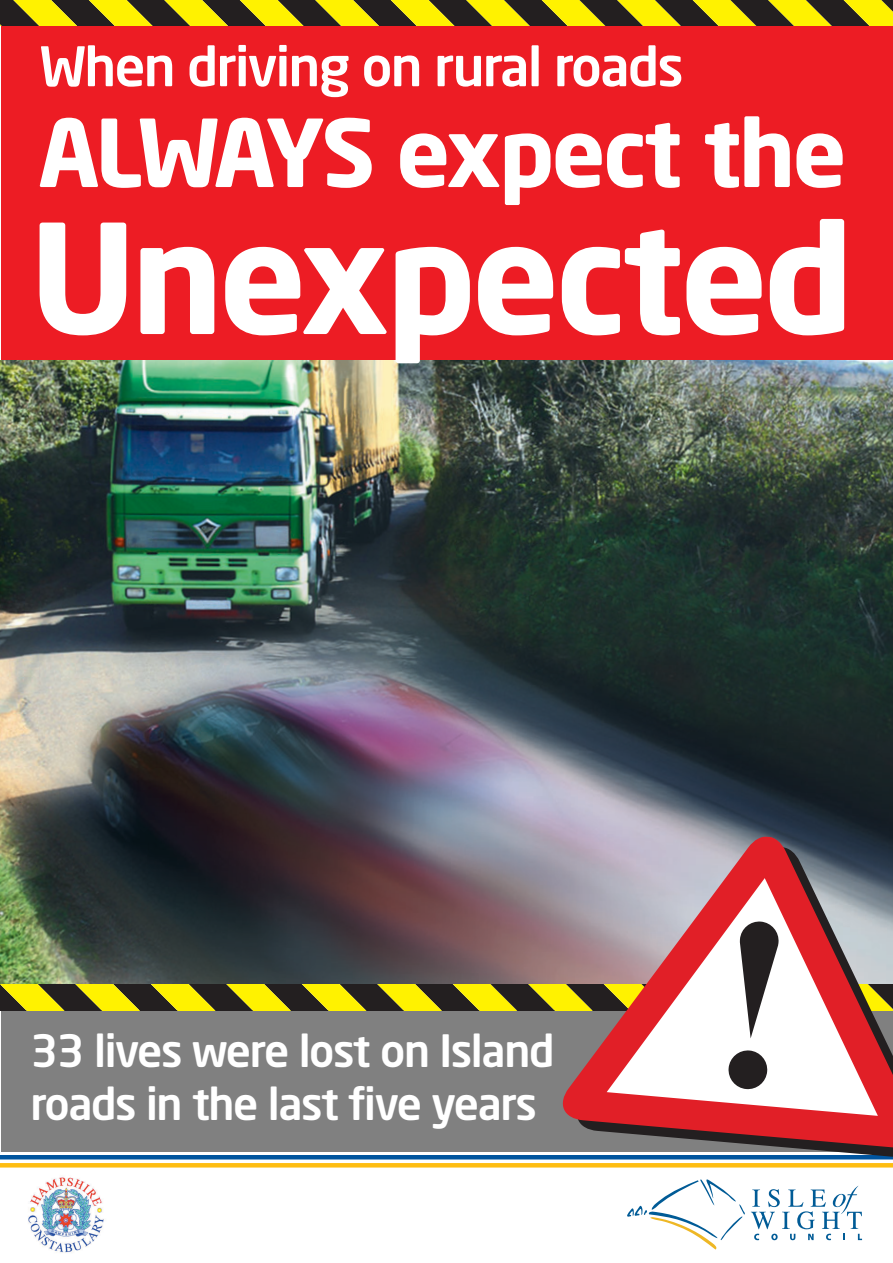
<style>
.page{position:relative;width:893px;height:1263px;background:#fff}
.page>*{position:absolute;margin:0;border:0;box-sizing:border-box;transform-origin:0 0}
.t1{font:700 150.15px "Neo Sans";letter-spacing:-.03em;color:#fff}
.t2{font:700 92.25px "Neo Sans";letter-spacing:-.035em;color:#fff}
.t3{font:500 53.85px "Neo Sans";letter-spacing:-.03em;color:#fff}
.t4{font:500 44.1px/52.9px "Neo Sans";letter-spacing:-.03em;color:#fff}
</style>
<div class="page">
<div style="left:1px;top:930px;width:891px;height:221px;background:#808080"></div>
<div style="left:1px;top:0;width:891px;height:920px;background:#ed1c24"></div>
<img style="left:1px;top:361px;width:891px;height:560px">
<svg style="left:627px;top:1179px;width:235px;height:70px"></svg>
<div style="left:1px;top:1155px;width:891px;height:5px;background:#00559f"></div>
<div style="left:1px;top:1163px;width:891px;height:5px;background:#febd11"></div>
<img style="left:28px;top:1176px;width:76px;height:77px">
<svg style="left:1px;top:0;width:891px;height:26px"></svg>
<svg style="left:571px;top:1149px;width:321px;height:11px"></svg>
<svg style="left:557px;top:832px;width:335px;height:317px"></svg>
<svg style="left:606px;top:878px;width:271px;height:238px"></svg>
<svg style="left:727px;top:1050px;width:41px;height:40px"></svg>
<svg style="left:1px;top:921px;width:891px;height:117px"></svg>
<p class="t3" style="left:40px;top:45px;width:645px">When driving on rural roads</p>
<h2 class="t2" style="left:38px;top:116px;width:810px">ALWAYS expect the</h2>
<h1 class="t1" style="left:30px;top:218px;width:825px">Unexpected</h1>
<p class="t4" style="left:31px;top:1028px;width:525px">33 lives were lost on Island roads in the last five years</p>
</div>
